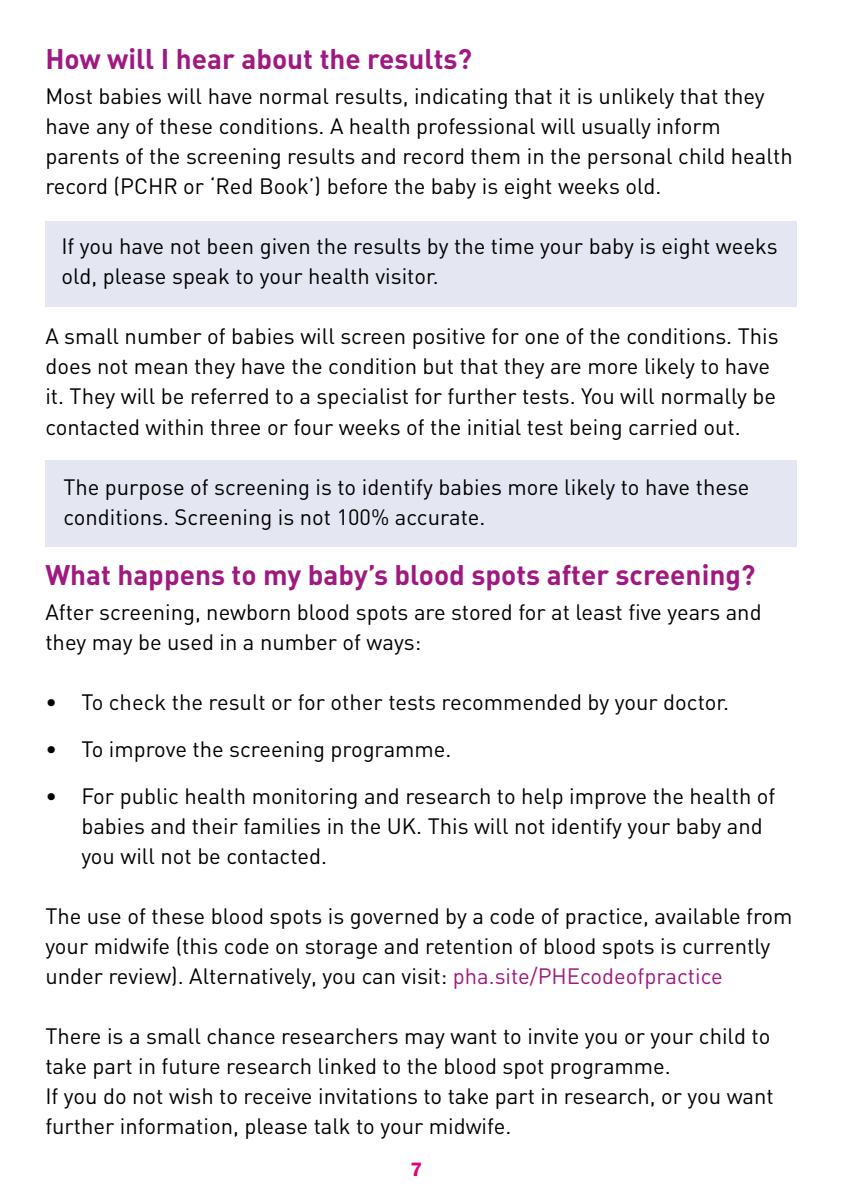
<style>
.page{position:relative;width:842px;height:1191px;background:#fff}
.page>*{position:absolute;margin:0;border:0;box-sizing:border-box;transform-origin:0 0}
.t1{font:28px "DIN Bold Alternate";color:#a01881}
.t2{font:22px/30px "DIN";color:#000}
.t3{font:600 20px "Franklin Got ITC";color:#e6007d}
.s1{color:#a01881}
</style>
<div class="page">
<div style="left:45px;top:460px;width:752px;height:86px;background:#e4e6f1"></div>
<div style="left:45px;top:222px;width:752px;height:85px;background:#e4e6f1"></div>
<p class="t1" style="left:45px;top:40px;width:428px">How will I hear about the results?</p>
<p class="t2" style="left:45px;top:81px;width:749px">Most babies will have normal results, indicating that it is unlikely that they have any of these conditions. A health professional will usually inform parents of the screening results and record them in the personal child health record (PCHR or ‘Red Book’) before the baby is eight weeks old.</p>
<p class="t2" style="left:61px;top:231px;width:718px">If you have not been given the results by the time your baby is eight weeks old, please speak to your health visitor.</p>
<p class="t2" style="left:45px;top:321px;width:735px">A small number of babies will screen positive for one of the conditions. This does not mean they have the condition but that they are more likely to have it. They will be referred to a specialist for further tests. You will normally be contacted within three or four weeks of the initial test being carried out.</p>
<p class="t2" style="left:63px;top:471px;width:688px">The purpose of screening is to identify babies more likely to have these conditions. Screening is not 100% accurate.</p>
<p class="t1" style="left:45px;top:556px;width:712px">What happens to my baby’s blood spots after screening?</p>
<p class="t2" style="left:45px;top:597px;width:718px">After screening, newborn blood spots are stored for at least five years and they may be used in a number of ways:</p>
<p class="t2" style="left:45px;top:687px;width:685px">• To check the result or for other tests recommended by your doctor.</p>
<p class="t2" style="left:45px;top:734px;width:408px">• To improve the screening programme.</p>
<p class="t2" style="left:81px;top:781px;width:696px;text-indent:-36px">• For public health monitoring and research to help improve the health of babies and their families in the UK. This will not identify your baby and you will not be contacted.</p>
<p class="t2" style="left:45px;top:901px;width:749px">The use of these blood spots is governed by a code of practice, available from your midwife (this code on storage and retention of blood spots is currently under review). Alternatively, you can visit: <span class="s1">pha.site/PHEcodeofpractice</span></p>
<p class="t2" style="left:45px;top:1021px;width:730px">There is a small chance researchers may want to invite you or your child to take part in future research linked to the blood spot programme.<br>If you do not wish to receive invitations to take part in research, or you want further information, please talk to your midwife.</p>
<p class="t3" style="left:410px;top:1158px;width:13px">7</p>
</div>
